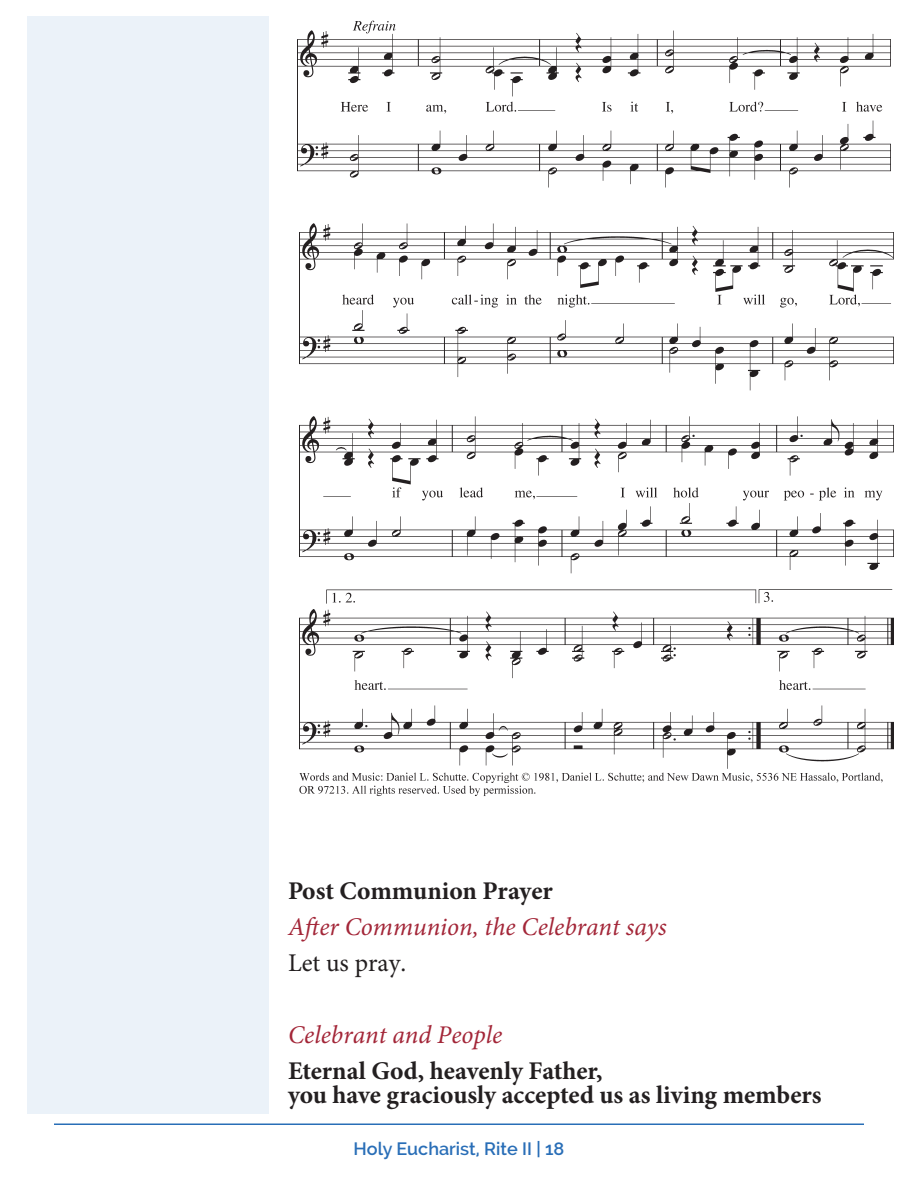
<style>
.page{position:relative;width:918px;height:1188px;background:#fff}
.page>*{position:absolute;margin:0;border:0;box-sizing:border-box;transform-origin:0 0}
.Section_Header{font:700 25.5px/24px "Minion Pro";letter-spacing:-.005em;color:#231f20}
.Section_Header-2{font:italic 25.5px "Minion Pro";color:#a32638}
.Section_Header-3{font:25.5px "Minion Pro";color:#231f20}
.t1{font:600 18px "Raleway";color:#296eb7}
</style>
<div class="page">
<hr style="left:54px;top:1124px;width:810px;height:1px;background:#296eb7">
<div style="left:27px;top:16px;width:242px;height:1098px;background:#ebf2f9"></div>
<img style="left:297px;top:20px;width:594px;height:168px">
<img style="left:300px;top:223px;width:594px;height:573px">
<p class="Section_Header" style="left:288px;top:879px;width:266px">Post Communion Prayer</p>
<p class="Section_Header-2" style="left:288px;top:909px;width:380px">After Communion, the Celebrant says</p>
<p class="Section_Header-3" style="left:288px;top:946px;width:120px">Let us pray.</p>
<p class="Section_Header-2" style="left:288px;top:1017px;width:216px">Celebrant and People</p>
<p class="Section_Header" style="left:288px;top:1059px;width:535px">Eternal God, heavenly Father,<br>you have graciously accepted us as living members</p>
<p class="t1" style="left:354px;top:1138px;width:212px">Holy Eucharist, Rite II | 18</p>
</div>
